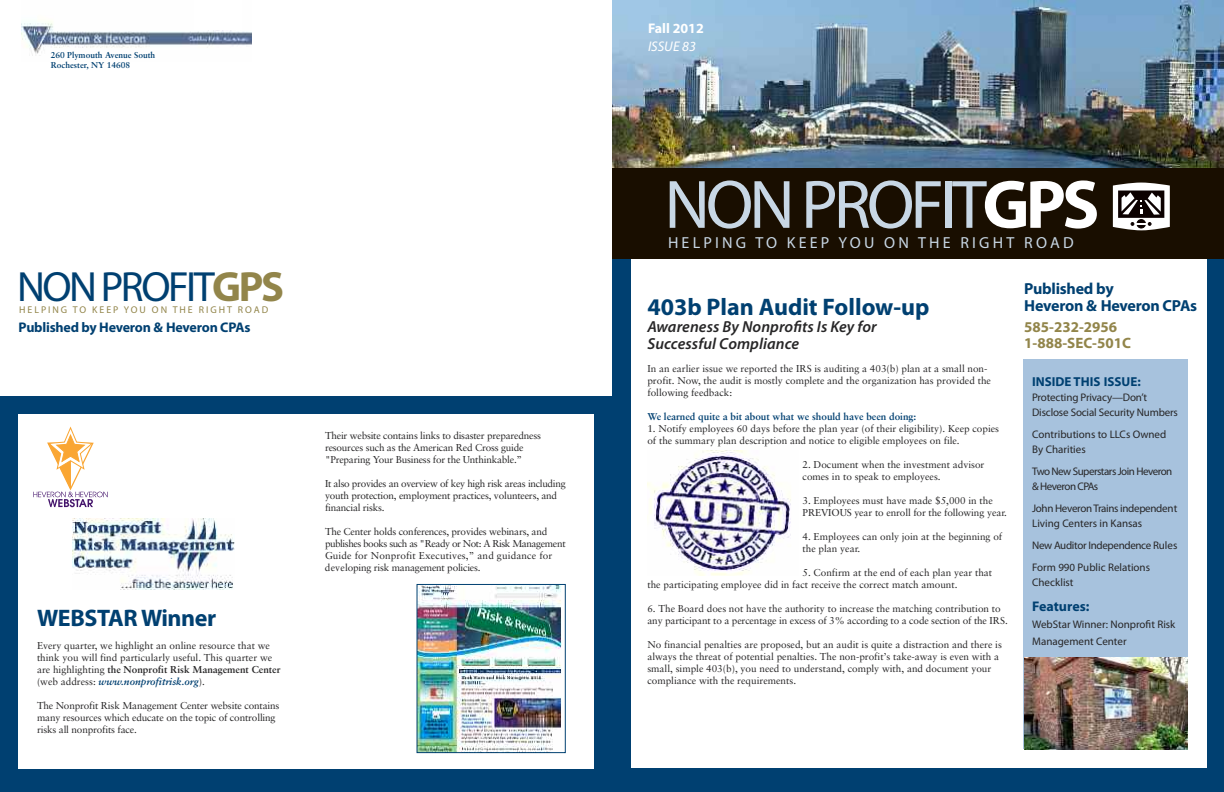
<style>
.page{position:relative;width:1224px;height:792px;background:#fff}
.page>*{position:absolute;margin:0;border:0;box-sizing:border-box;transform-origin:0 0}
.t1{font:69.1px "Myriad Pro";letter-spacing:-.06em;color:#c8d7e5}
.t2{font:42.4px "Myriad Pro";letter-spacing:-.06em;color:#004071}
.t3{font:700 24px "Myriad Pro";letter-spacing:-.005em;color:#004071}
.t4{font:italic 600 16px/17px "Myriad Pro";letter-spacing:.005em;color:#272627}
.t5{font:16px "Myriad Pro";letter-spacing:.2em;color:#c8d7e5}
.t6{font:700 16px/16.5px "Myriad Pro";letter-spacing:-.015em;color:#004071}
.t7{font:700 15px/16px "Myriad Pro";color:#92854a}
.t8{font:700 14px "Myriad Pro";letter-spacing:-.015em;color:#004071}
.t9{font:700 14px "Myriad Pro";color:#fff}
.t10{font:italic 14px "Myriad Pro";color:#fff}
.t11{font:700 13px "Myriad Pro";color:#004071}
.t12{font:11px/15px "Myriad Pro";letter-spacing:-.01em;color:#272627}
.t13{font:11px/15px "Myriad Pro";letter-spacing:-.03em;color:#272627}
.t14{font:11px/15px "Myriad Pro";letter-spacing:-.045em;color:#272627}
.t15{font:10px/12px "Sabon";color:#272627}
.t16{font:10px/12px "Sabon";letter-spacing:-.02em;color:#272627}
.t17{font:700 10px "Sabon";color:#004071}
.t18{font:9.8px "Myriad Pro";letter-spacing:.2em;color:#92854a}
.t19{font:700 8.5px/10.2px "Sabon";color:#004071}
.s1{font-weight:700;color:#fff}
.s2{font-weight:700;color:#92854a}
.s3{font-weight:700}
.s4{font-weight:700;font-style:italic;color:#004071}
</style>
<div class="page">
<div style="left:0;top:396px;width:621px;height:396px;background:#004071"></div>
<div style="left:612px;top:252px;width:612px;height:540px;background:#004071"></div>
<div style="left:18px;top:414px;width:575px;height:354px;background:#fff"></div>
<div style="left:631px;top:256px;width:575px;height:512px;background:#fff"></div>
<img style="left:612px;top:0;width:612px;height:168px">
<div style="left:612px;top:168px;width:612px;height:90px;background:#190e00"></div>
<img style="left:21px;top:21px;width:230px;height:35px">
<div style="left:1024px;top:360px;width:164px;height:389px;background:#a7c2dd"></div>
<img style="left:1024px;top:658px;width:164px;height:91px">
<svg style="left:1112px;top:182px;width:58px;height:49px"></svg>
<img style="left:419px;top:586px;width:143px;height:165px">
<div style="left:417px;top:584px;width:149px;height:169px;border:1px solid #004071"></div>
<div style="left:194px;top:0;width:47px;height:30px;background:#fff"></div>
<img style="left:73px;top:519px;width:162px;height:71px">
<svg style="left:33px;top:426px;width:75px;height:81px"></svg>
<img style="left:647px;top:451px;width:144px;height:125px">
<p class="t19" style="left:51px;top:51px;width:106px">260 Plymouth Avenue South<br>Rochester, NY 14608</p>
<h3 class="t9" style="left:648px;top:23px;width:57px">Fall 2012</h3>
<h3 class="t10" style="left:648px;top:41px;width:49px">ISSUE 83</h3>
<h1 class="t1" style="left:664px;top:179px;width:436px">NONPROFIT<span class="s1">GPS</span></h1>
<h3 class="t5" style="left:668px;top:236px;width:407px">HELPING TO KEEP YOU ON THE RIGHT ROAD</h3>
<h2 class="t2" style="left:17px;top:271px;width:269px">NONPROFIT<span class="s2">GPS</span></h2>
<p class="t18" style="left:19px;top:306px;width:251px">HELPING TO KEEP YOU ON THE RIGHT ROAD</p>
<h3 class="t3" style="left:647px;top:298px;width:284px">403b Plan Audit Follow-up</h3>
<h3 class="t4" style="left:647px;top:319px;width:231px">Awareness By Nonprofits Is Key for<br>Successful Compliance</h3>
<p class="t15" style="left:647px;top:363px;width:345px">In an earlier issue we reported the IRS is auditing a 403(b) plan at a small non&shy;profit. Now, the audit is mostly complete and the organization has provided the following feedback:</p>
<p class="t17" style="left:647px;top:412px;width:270px">We learned quite a bit about what we should have been doing:</p>
<p class="t15" style="left:647px;top:423px;width:353px">1. Notify employees 60 days before the plan year (of their eligibility). Keep copies of the summary plan description and notice to eligible employees on file.</p>
<p class="t15" style="left:803px;top:459px;width:183px">2. Document when the investment advisor comes in to speak to employees.</p>
<p class="t15" style="left:803px;top:495px;width:206px">3. Employees must have made $5,000 in the<br>PREVIOUS year to enroll for the following year.</p>
<p class="t15" style="left:803px;top:531px;width:201px">4. Employees can only join at the beginning of the plan year.</p>
<p class="t15" style="left:647px;top:567px;width:346px;text-indent:155px">5. Confirm at the end of each plan year that the participating employee did in fact receive the correct match amount.</p>
<p class="t15" style="left:647px;top:603px;width:362px">6. The Board does not have the authority to increase the matching contribution to any participant to a percentage in excess of 3% according to a code section of the IRS.</p>
<p class="t15" style="left:647px;top:639px;width:356px">No financial penalties are proposed, but an audit is quite a distraction and there is always the threat of potential penalties. The non-profit’s take-away is even with a small, simple 403(b), you need to understand, comply with, and document your compliance with the requirements.</p>
<h3 class="t8" style="left:19px;top:322px;width:233px">Published by Heveron &amp; Heveron CPAs</h3>
<p class="t16" style="left:325px;top:431px;width:218px">Their website contains links to disaster preparedness resources such as the American Red Cross guide "Preparing Your Business for the Unthinkable.”</p>
<p class="t16" style="left:325px;top:479px;width:242px">It also provides an overview of key high risk areas including youth protection, employment practices, volunteers, and financial risks.</p>
<p class="t16" style="left:325px;top:527px;width:242px">The Center holds conferences, provides webinars, and publishes books such as "Ready or Not: A Risk Management Guide for Nonprofit Executives,” and guidance for developing risk management policies.</p>
<h3 class="t3" style="left:37px;top:608px;width:181px">WEBSTARWinner</h3>
<p class="t15" style="left:37px;top:640px;width:245px">Every quarter, we highlight an online resource that we think you will find particularly useful. This quarter we are highlighting <span class="s3">the Nonprofit Risk Management Center </span>(web address: <span class="s4">www.nonprofitrisk.org</span>).</p>
<p class="t15" style="left:37px;top:700px;width:244px">The Nonprofit Risk Management Center website contains many resources which educate on the topic of controlling risks all nonprofits face.</p>
<h3 class="t6" style="left:1024px;top:282px;width:174px">Published by<br>Heveron &amp; Heveron CPAs</h3>
<h3 class="t7" style="left:1024px;top:320px;width:108px">585-232-2956<br>1-888-SEC-501C</h3>
<h3 class="t11" style="left:1032px;top:377px;width:110px">INSIDE THIS ISSUE:</h3>
<p class="t12" style="left:1032px;top:391px;width:147px">Protecting Privacy—Don’t<br>Disclose Social Security Numbers</p>
<p class="t12" style="left:1032px;top:428px;width:136px">Contributions to LLCs Owned<br>By Charities</p>
<p class="t14" style="left:1032px;top:465px;width:142px">Two New Superstars Join Heveron &amp; Heveron CPAs</p>
<p class="t13" style="left:1032px;top:502px;width:147px">John HeveronTrains independent<br>Living Centers in Kansas</p>
<p class="t12" style="left:1032px;top:535px;width:147px;line-height:22px">New Auditor Independence Rules<br>Form 990 Public Relations</p>
<p class="t12" style="left:1032px;top:576px;width:43px">Checklist</p>
<h3 class="t8" style="left:1032px;top:601px;width:59px">Features:</h3>
<p class="t12" style="left:1032px;top:617px;width:145px;line-height:17px">WebStar Winner: Nonprofit Risk<br>Management Center</p>
</div>
